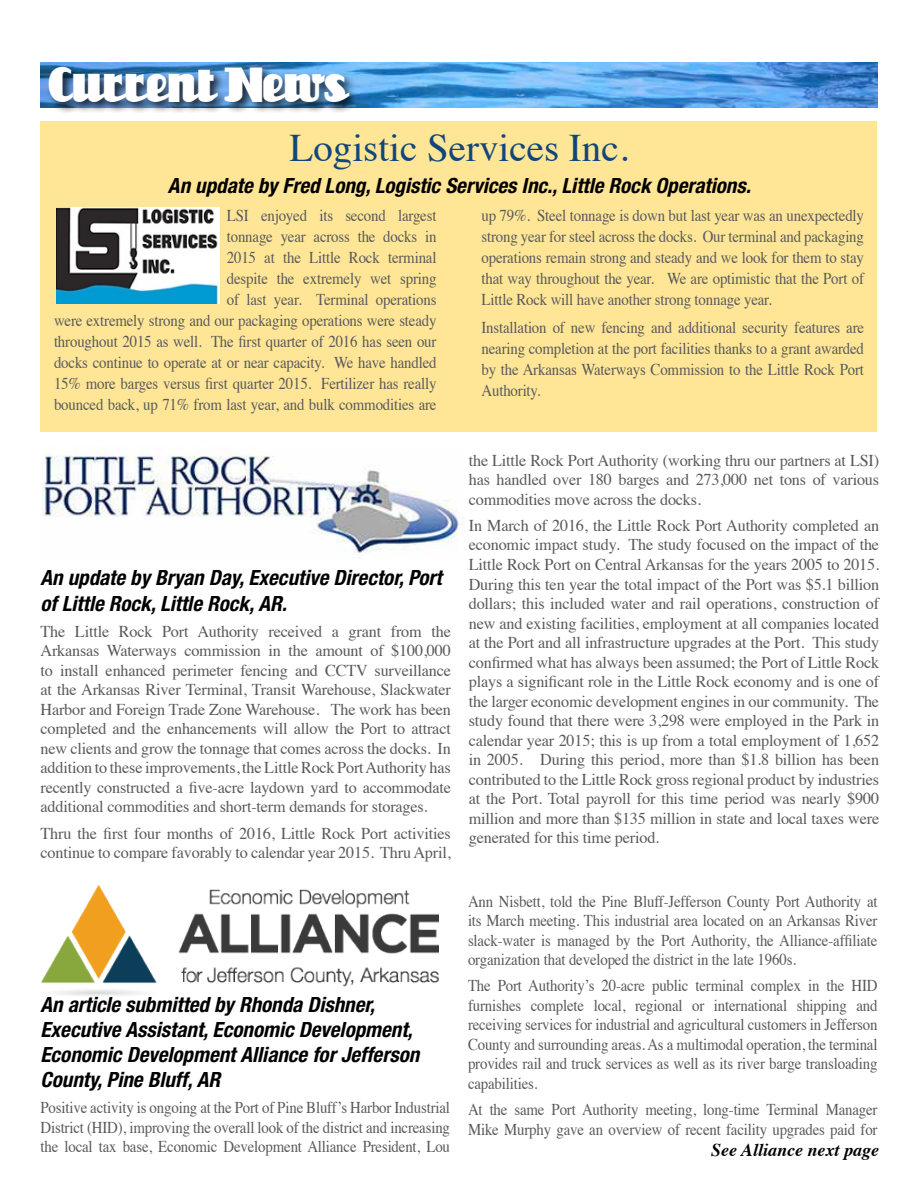
<style>
.page{position:relative;width:918px;height:1188px;background:#fff}
.page>*{position:absolute;margin:0;border:0;box-sizing:border-box;transform-origin:0 0}
.t1{font:45px "Unicorn";color:#fff}
.t2{font:39px "Times";color:#12457a}
.t3{font:italic 700 condensed 21px/25.2px "Helvetica Neue LT Std";color:#000}
.t4{font:italic 700 18px "Times";color:#000}
.t5{font:16.5px/21px "Times";letter-spacing:-.01em;color:#58595b;text-align:justify;scale:.9 1}
.t6{font:16.5px/19.5px "Times";letter-spacing:-.01em;color:#58595b;text-align:justify}
</style>
<div class="page">
<img style="left:40px;top:63px;width:837px;height:45px">
<div style="left:40px;top:121px;width:838px;height:311px;background:#ffe697"></div>
<img style="left:43px;top:447px;width:420px;height:111px">
<div style="left:46px;top:65px;width:315px;height:50px;background:#000;opacity:.75"></div>
<img style="left:41px;top:886px;width:398px;height:110px">
<img style="left:56px;top:208px;width:164px;height:96px">
<h1 class="t1" style="left:49px;top:59px;width:301px">Current News</h1>
<h2 class="t2" style="left:290px;top:112px;width:341px">Logistic Services Inc.</h2>
<p class="t3" style="left:168px;top:174px;width:584px">An update by Fred Long, Logistic Services Inc., Little Rock Operations.</p>
<p class="t5" style="left:54px;top:204px;width:427px;text-align:right">LSI enjoyed its second largest<br>tonnage year across the docks in<br>2015 at the Little Rock terminal<br>despite the extremely wet spring<br>of last year. Terminal operations<br>were extremely strong and our packaging operations were steady throughout 2015 as well. The first quarter of 2016 has seen our docks continue to operate at or near capacity. We have handled 15% more barges versus first quarter 2015. Fertilizer has really bounced back, up 71% from last year, and bulk commodities are</p>
<p class="t5" style="left:482px;top:204px;width:427px">up 79%. Steel tonnage is down but last year was an unexpectedly strong year for steel across the docks. Our terminal and packaging operations remain strong and steady and we look for them to stay that way throughout the year. We are optimistic that the Port of Little Rock will have another strong tonnage year.</p>
<p class="t5" style="left:482px;top:315px;width:427px">Installation of new fencing and additional security features are nearing completion at the port facilities thanks to a grant awarded by the Arkansas Waterways Commission to the Little Rock Port Authority.</p>
<p class="t3" style="left:40px;top:565px;width:403px">An update by Bryan Day, Executive Director, Port of Little Rock, Little Rock, AR.</p>
<p class="t6" style="left:40px;top:620px;width:412px">The Little Rock Port Authority received a grant from the Arkansas Waterways commission in the amount of $100,000 to install enhanced perimeter fencing and CCTV surveillance at the Arkansas River Terminal, Transit Warehouse, Slackwater Harbor and Foreign Trade Zone Warehouse. The work has been completed and the enhancements will allow the Port to attract new clients and grow the tonnage that comes across the docks. In addition to these improvements, the Little Rock Port Authority has recently constructed a five-acre laydown yard to accommodate additional commodities and short-term demands for storages.</p>
<p class="t6" style="left:40px;top:822px;width:412px">Thru the first four months of 2016, Little Rock Port activities continue to compare favorably to calendar year 2015. Thru April,</p>
<p class="t3" style="left:40px;top:992px;width:380px">An article submitted by Rhonda Dishner, Executive Assistant, Economic Development, Economic Development Alliance for Jefferson County, Pine Bluff, AR</p>
<p class="t5" style="left:40px;top:1097px;width:457px;line-height:19.5px">Positive activity is ongoing at the Port of Pine Bluff’s Harbor Industrial District (HID), improving the overall look of the district and increasing the local tax base, Economic Development Alliance President, Lou</p>
<p class="t6" style="left:469px;top:449px;width:412px">the Little Rock Port Authority (working thru our partners at LSI) has handled over 180 barges and 273,000 net tons of various commodities move across the docks.</p>
<p class="t6" style="left:469px;top:514px;width:412px">In March of 2016, the Little Rock Port Authority completed an economic impact study. The study focused on the impact of the Little Rock Port on Central Arkansas for the years 2005 to 2015.<br>During this ten year the total impact of the Port was $5.1 billion dollars; this included water and rail operations, construction of new and existing facilities, employment at all companies located at the Port and all infrastructure upgrades at the Port. This study confirmed what has always been assumed; the Port of Little Rock plays a significant role in the Little Rock economy and is one of the larger economic development engines in our community. The study found that there were 3,298 were employed in the Park in calendar year 2015; this is up from a total employment of 1,652 in 2005. During this period, more than $1.8 billion has been contributed to the Little Rock gross regional product by industries at the Port. Total payroll for this time period was nearly $900 million and more than $135 million in state and local taxes were generated for this time period.</p>
<p class="t5" style="left:468px;top:890px;width:457px;line-height:19.5px">Ann Nisbett, told the Pine Bluff-Jefferson County Port Authority at its March meeting. This industrial area located on an Arkansas River slack-water is managed by the Port Authority, the Alliance-affiliate organization that developed the district in the late 1960s.</p>
<p class="t5" style="left:468px;top:975px;width:457px;line-height:19.5px">The Port Authority’s 20-acre public terminal complex in the HID furnishes complete local, regional or international shipping and receiving services for industrial and agricultural customers in Jefferson County and surrounding areas. As a multimodal operation, the terminal provides rail and truck services as well as its river barge transloading capabilities.</p>
<p class="t5" style="left:468px;top:1098px;width:457px;line-height:19.5px">At the same Port Authority meeting, long-time Terminal Manager<br>Mike Murphy gave an overview of recent facility upgrades paid for</p>
<p class="t4" style="left:711px;top:1133px;width:169px">See Alliance next page</p>
</div>
